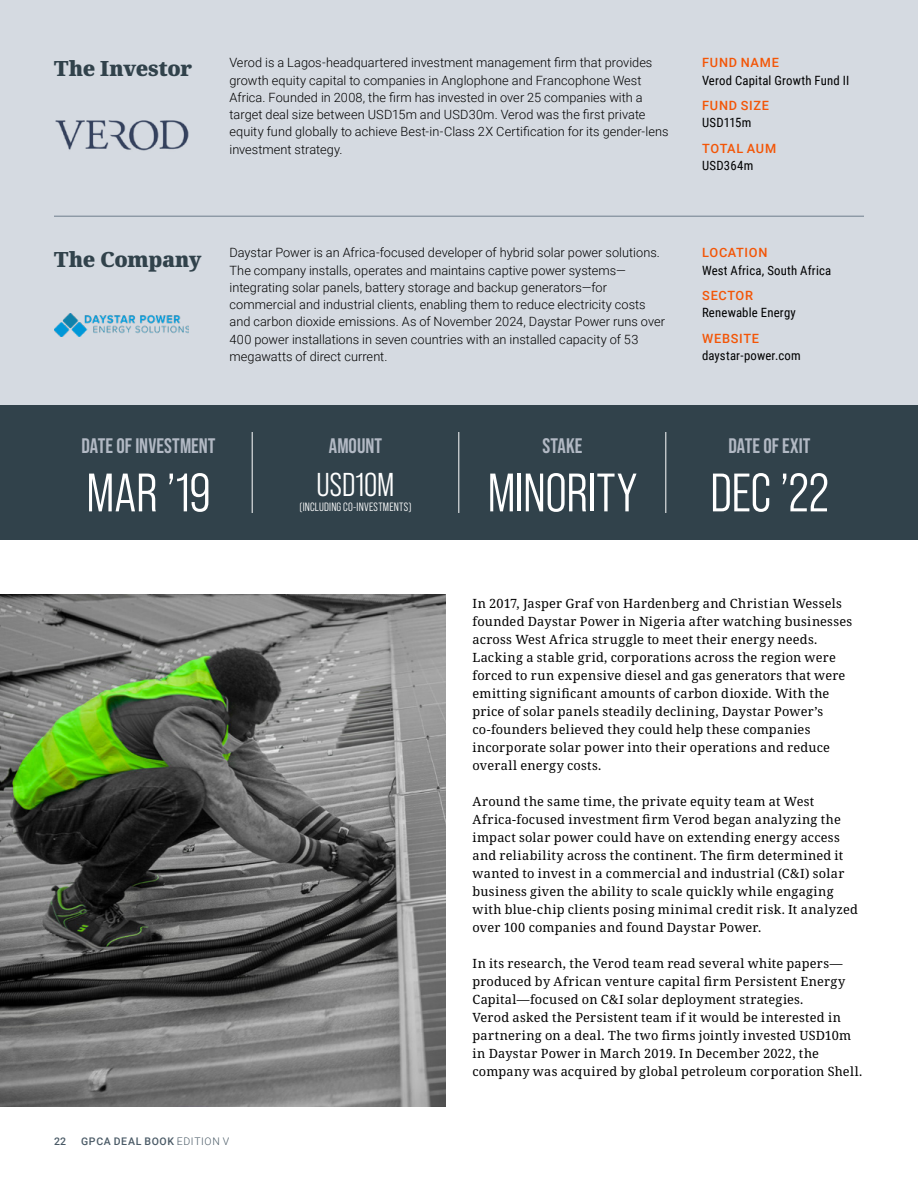
<style>
.page{position:relative;width:918px;height:1188px;background:#fff}
.page>*{position:absolute;margin:0;border:0;box-sizing:border-box;transform-origin:0 0}
.Data_Point_-_Data{font:54px "Bebas Neue Pro Middle";letter-spacing:-.005em;color:#fff}
.Data_Point_-_Data-2{font:33px "Bebas Neue Pro Middle";color:#fff}
.Data_Point_-_Header{font:700 21px "Bebas Neue Pro";letter-spacing:.005em;color:#b2b9c4}
.Investor_Company_Label{font:900 21px "Noto Serif";letter-spacing:-.02em;color:#31424b}
.Intro{font:12.75px/18px "Noto Serif";letter-spacing:.02em;color:#000}
.Body_Text{font:300 12.75px/17.2px "Roboto";color:#000}
.Metadata_-_Content{font:12.75px "Roboto Condensed";letter-spacing:.015em;color:#000}
.Metadata_-_Label{font:500 12.75px "Roboto";letter-spacing:.055em;color:#f35506}
.Metadata_-_Label-2{font:500 12.75px "Roboto";letter-spacing:.035em;color:#f35506}
.Data_Point_-_Data-3{font:12px "Bebas Neue Pro Middle";letter-spacing:.02em;color:#fff}
.t1{font:500 10.5px "Roboto";letter-spacing:.06em;color:#4a5a66}
.s1{font-weight:300}
</style>
<div class="page">
<div style="left:0;top:0;width:918px;height:405px;background:#d5dae1"></div>
<img style="left:55px;top:120px;width:134px;height:31px">
<img style="left:54px;top:313px;width:135px;height:24px">
<hr style="left:54px;top:216px;width:810px;height:1px;background:#6e7e8c">
<img style="left:0;top:594px;width:446px;height:513px">
<hr style="left:0;top:0;width:918px;height:1px;background:#f0f">
<div style="left:0;top:405px;width:918px;height:135px;background:#31424b"></div>
<hr style="left:252px;top:432px;width:1px;height:81px;background:#fff">
<hr style="left:459px;top:432px;width:1px;height:81px;background:#fff">
<hr style="left:666px;top:432px;width:1px;height:81px;background:#fff">
<p class="Investor_Company_Label" style="left:54px;top:54px;width:140px">The Investor</p>
<p class="Body_Text" style="left:230px;top:54px;width:441px">Verod is a Lagos-headquartered investment management firm that provides growth equity capital to companies in Anglophone and Francophone West Africa. Founded in 2008, the firm has invested in over 25 companies with a target deal size between USD15m and USD30m. Verod was the first private equity fund globally to achieve Best-in-Class 2X Certification for its gender-lens investment strategy.</p>
<p class="Investor_Company_Label" style="left:54px;top:244px;width:149px">The Company</p>
<p class="Body_Text" style="left:230px;top:244px;width:437px">Daystar Power is an Africa-focused developer of hybrid solar power solutions.<br>The company installs, operates and maintains captive power systems— integrating solar panels, battery storage and backup generators—for commercial and industrial clients, enabling them to reduce electricity costs and carbon dioxide emissions. As of November 2024, Daystar Power runs over 400 power installations in seven countries with an installed capacity of 53 megawatts of direct current.</p>
<p class="Metadata_-_Label" style="left:702px;top:54px;width:78px">FUND NAME</p>
<p class="Metadata_-_Content" style="left:702px;top:71px;width:149px">Verod Capital Growth Fund II</p>
<p class="Metadata_-_Label" style="left:702px;top:97px;width:68px">FUND SIZE</p>
<p class="Metadata_-_Content" style="left:702px;top:114px;width:51px">USD115m</p>
<p class="Metadata_-_Label-2" style="left:702px;top:139px;width:75px">TOTAL AUM</p>
<p class="Metadata_-_Content" style="left:702px;top:157px;width:53px">USD364m</p>
<p class="Metadata_-_Label" style="left:702px;top:244px;width:67px">LOCATION</p>
<p class="Metadata_-_Content" style="left:702px;top:261px;width:131px">West Africa, South Africa</p>
<p class="Metadata_-_Label" style="left:702px;top:287px;width:52px">SECTOR</p>
<p class="Metadata_-_Content" style="left:702px;top:304px;width:95px">Renewable Energy</p>
<p class="Metadata_-_Label" style="left:702px;top:329px;width:58px">WEBSITE</p>
<p class="Metadata_-_Content" style="left:702px;top:347px;width:100px">daystar-power.com</p>
<p class="Data_Point_-_Header" style="left:81px;top:434px;width:136px">DATE OF INVESTMENT</p>
<p class="Data_Point_-_Header" style="left:329px;top:434px;width:55px">AMOUNT</p>
<p class="Data_Point_-_Header" style="left:543px;top:434px;width:41px">STAKE</p>
<p class="Data_Point_-_Header" style="left:728px;top:434px;width:84px">DATE OF EXIT</p>
<p class="Data_Point_-_Data" style="left:86px;top:462px;width:126px">MAR ’19</p>
<p class="Data_Point_-_Data-2" style="left:317px;top:466px;width:79px">USD10M</p>
<p class="Data_Point_-_Data" style="left:487px;top:462px;width:152px">MINORITY</p>
<p class="Data_Point_-_Data" style="left:710px;top:462px;width:120px">DEC ’22</p>
<p class="Data_Point_-_Data-3" style="left:299px;top:501px;width:114px">(INCLUDING CO-INVESTMENTS)</p>
<p class="t1" style="left:54px;top:1134px;width:14px">22</p>
<p class="t1" style="left:81px;top:1134px;width:150px">GPCA DEAL BOOK <span class="s1">EDITION V</span></p>
<p class="Intro" style="left:472px;top:594px;width:381px">In 2017, Jasper Graf von Hardenberg and Christian Wessels founded Daystar Power in Nigeria after watching businesses across West Africa struggle to meet their energy needs.<br>Lacking a stable grid, corporations across the region were forced to run expensive diesel and gas generators that were emitting significant amounts of carbon dioxide. With the price of solar panels steadily declining, Daystar Power’s co-founders believed they could help these companies incorporate solar power into their operations and reduce overall energy costs.</p>
<p class="Intro" style="left:472px;top:792px;width:387px">Around the same time, the private equity team at West Africa-focused investment firm Verod began analyzing the impact solar power could have on extending energy access and reliability across the continent. The firm determined it wanted to invest in a commercial and industrial (C&amp;I) solar business given the ability to scale quickly while engaging with blue-chip clients posing minimal credit risk. It analyzed over 100 companies and found Daystar Power.</p>
<p class="Intro" style="left:472px;top:954px;width:391px">In its research, the Verod team read several white papers— produced by African venture capital firm Persistent Energy Capital—focused on C&amp;I solar deployment strategies.<br>Verod asked the Persistent team if it would be interested in partnering on a deal. The two firms jointly invested USD10m in Daystar Power in March 2019. In December 2022, the company was acquired by global petroleum corporation Shell.</p>
</div>
